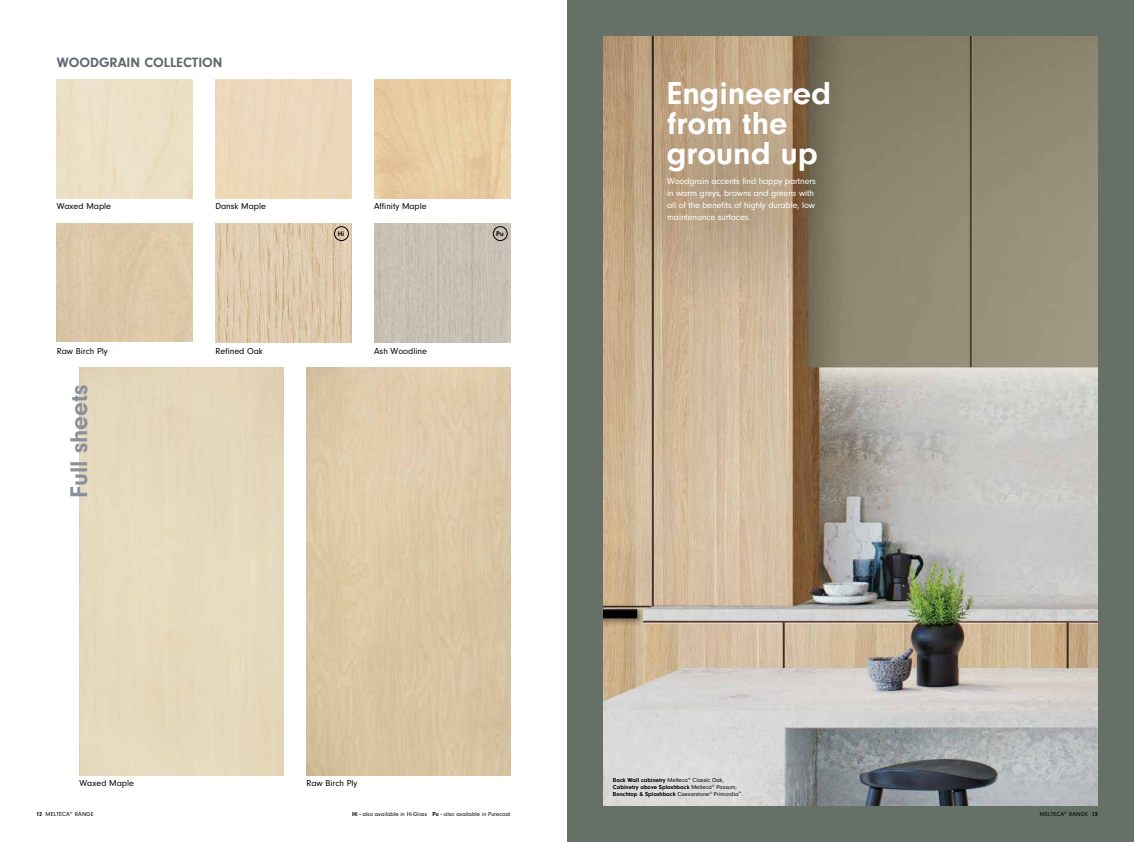
<style>
.page{position:relative;width:1134px;height:842px;background:#fff}
.page>*{position:absolute;margin:0;border:0;box-sizing:border-box;transform-origin:0 0}
.t1{font:700 33px/30px "Neuzeit Gro";color:#fff}
.t2{font:700 25px "Neuzeit Gro";color:#899098}
.t3{font:700 14px "Neuzeit Gro";color:#61676f}
.t4{font:9px/12px "Neuzeit Gro";letter-spacing:-.01em;color:#fff}
.t5{font:9px "Neuzeit Gro";color:#000}
.t6{font:700 7px "Neuzeit Gro";color:#000}
.t7{font:700 6px/7.2px "Neuzeit Gro";color:#000}
.t8{font:6px "Neuzeit Gro";color:#000}
.t9{font:6px "Neuzeit Gro";letter-spacing:.025em;color:#000}
.s1{font-weight:400}
.s2{font-weight:700}
</style>
<div class="page">
<div style="left:567px;top:0;width:567px;height:842px;background:#657066"></div>
<img style="left:603px;top:36px;width:495px;height:770px">
<svg style="left:610px;top:58px;width:242px;height:265px;background:#ae987b"></svg>
<img style="left:374px;top:224px;width:136px;height:119px">
<div style="left:493px;top:226px;width:14px;height:15px;border:1px solid #000;border-radius:50%"></div>
<img style="left:215px;top:224px;width:136px;height:119px">
<div style="left:334px;top:226px;width:15px;height:15px;border:1px solid #000;border-radius:50%"></div>
<img style="left:374px;top:79px;width:136px;height:119px">
<div style="left:57px;top:224px;width:136px;height:118px;background:#dcc9a8"></div>
<h3 class="t3" style="left:57px;top:55px;width:167px">WOODGRAIN COLLECTION</h3>
<p class="t5" style="left:57px;top:202px;width:56px">Waxed Maple</p>
<p class="t5" style="left:57px;top:346px;width:53px">Raw Birch Ply</p>
<h2 class="t2" style="left:65px;top:498px;width:115px;rotate:-90deg">Full sheets</h2>
<p class="t5" style="left:215px;top:202px;width:52px">Dansk Maple</p>
<p class="t5" style="left:215px;top:346px;width:49px">Refined Oak</p>
<p class="t6" style="left:338px;top:230px;width:8px">Hi</p>
<p class="t5" style="left:374px;top:202px;width:54px">Affinity Maple</p>
<p class="t5" style="left:374px;top:346px;width:54px">Ash Woodline</p>
<p class="t6" style="left:496px;top:230px;width:9px">Pu</p>
<h1 class="t1" style="left:667px;top:78px;width:166px">Engineered from the ground up</h1>
<p class="t4" style="left:667px;top:176px;width:150px">Woodgrain accents find happy partners in warm greys, browns and greens with all of the benefits of highly durable, low maintenance surfaces.</p>
<p class="t5" style="left:80px;top:778px;width:56px">Waxed Maple</p>
<p class="t5" style="left:306px;top:778px;width:53px">Raw Birch Ply</p>
<p class="t7" style="left:613px;top:776px;width:131px">Back Wall cabinetry <span class="s1">Melteca</span><sup>®</sup> <span class="s1">Classic Oak,<br></span>Cabinetry above Splashback <span class="s1">Melteca</span><sup>®</sup> <span class="s1">Possum;<br></span>Benchtop &amp; Splashback <span class="s1">Caesarstone</span><sup>®</sup> <span class="s1">Primordia</span><sup>™</sup><span class="s1">.</span></p>
<p class="t9" style="left:36px;top:811px;width:59px"><span class="s2">12</span> MELTECA<sup>®</sup> RANGE</p>
<p class="t9" style="left:1040px;top:811px;width:60px">MELTECA<sup>®</sup> RANGE <span class="s2">13</span></p>
<p class="t8" style="left:352px;top:811px;width:160px"><span class="s2">Hi -</span> also available in Hi-Gloss <span class="s2">Pu -</span> also available in Purecoat</p>
</div>
